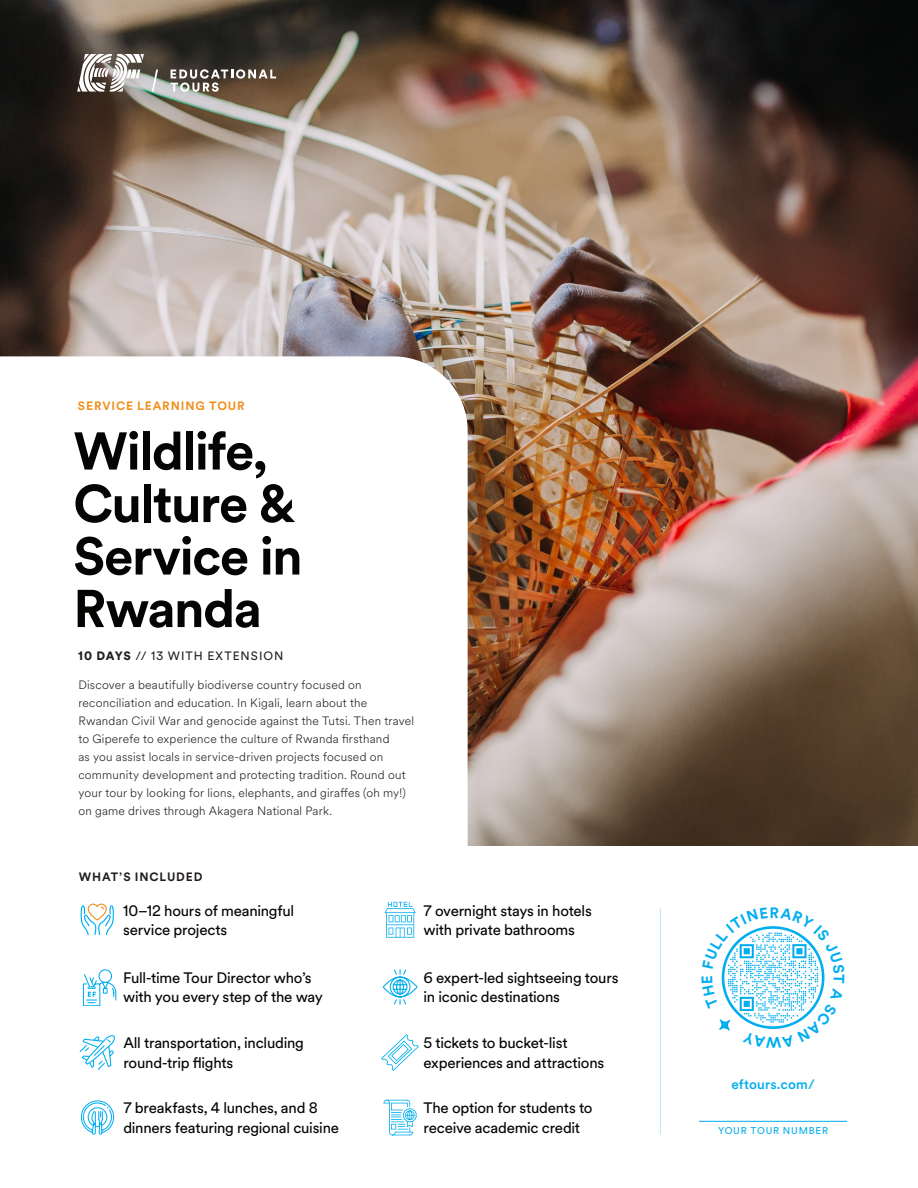
<style>
.page{position:relative;width:918px;height:1188px;background:#fff}
.page>*{position:absolute;margin:0;border:0;box-sizing:border-box;transform-origin:0 0}
.t1{font:700 52.5px/52.5px "EF Circular";letter-spacing:-.03em;color:#040503}
.Intro{font:15px/19.5px "EF Circular";letter-spacing:-.015em;color:#040503}
.Intro-2{font:700 15px "EF Circular";color:#00aeef}
.t2{font:500 13.5px "EF Circular";letter-spacing:.01em;color:#00aeef}
.Intro-3{font:300 12px/18px "EF Circular";letter-spacing:.02em;color:#231f20}
.Intro-4{font:12px "EF Circular";letter-spacing:.08em;color:#231f20}
.t3{font:700 12px "EF Circular";letter-spacing:.075em;color:#f09120}
.t4{font:700 12px "EF Circular";letter-spacing:.075em;color:#231f20}
.t5{font:9.75px "EF Circular";letter-spacing:.08em;color:#00aeef}
.s1{font-weight:900}
</style>
<div class="page">
<img style="left:0;top:0;width:918px;height:846px">
<svg style="left:0;top:356px;width:468px;height:490px"></svg>
<hr style="left:660px;top:908px;width:1px;height:227px;background:#c6eafa">
<svg style="left:81px;top:904px;width:33px;height:31px"></svg>
<svg style="left:80px;top:1035px;width:35px;height:35px"></svg>
<svg style="left:80px;top:1100px;width:35px;height:35px"></svg>
<svg style="left:385px;top:902px;width:31px;height:36px"></svg>
<svg style="left:383px;top:969px;width:35px;height:36px"></svg>
<svg style="left:381px;top:1034px;width:38px;height:37px"></svg>
<svg style="left:383px;top:1100px;width:34px;height:36px"></svg>
<svg style="left:83px;top:969px;width:33px;height:37px"></svg>
<hr style="left:699px;top:1121px;width:148px;height:1px;background:#00aeef">
<svg style="left:171px;top:69px;width:105px;height:23px"></svg>
<svg style="left:77px;top:54px;width:67px;height:38px"></svg>
<svg style="left:152px;top:70px;width:6px;height:22px"></svg>
<svg style="left:719px;top:926px;width:106px;height:105px"></svg>
<p class="t3" style="left:78px;top:397px;width:168px">SERVICE LEARNING TOUR</p>
<p class="t1" style="left:73px;top:423px;width:231px">Wildlife,<br>Culture &amp;<br>Service in<br>Rwanda</p>
<p class="Intro-4" style="left:78px;top:648px;width:207px"><span class="s1">10 DAYS</span> // 13 WITH EXTENSION</p>
<p class="Intro-3" style="left:78px;top:675px;width:337px">Discover a beautifully biodiverse country focused on reconciliation and education. In Kigali, learn about the Rwandan Civil War and genocide against the Tutsi. Then travel to Giperefe to experience the culture of Rwanda firsthand<br>as you assist locals in service-driven projects focused on community development and protecting tradition. Round out your tour by looking for lions, elephants, and giraffes (oh my!) on game drives through Akagera National Park.</p>
<p class="t4" style="left:79px;top:869px;width:125px">WHAT’S INCLUDED</p>
<p class="Intro" style="left:123px;top:900px;width:173px">10–12 hours of meaningful service projects</p>
<p class="Intro" style="left:123px;top:967px;width:201px">Full-time Tour Director who’s with you every step of the way</p>
<p class="Intro" style="left:424px;top:900px;width:170px">7 overnight stays in hotels with private bathrooms</p>
<p class="Intro" style="left:424px;top:967px;width:197px">6 expert-led sightseeing tours in iconic destinations</p>
<p class="Intro" style="left:123px;top:1033px;width:182px">All transportation, including round-trip flights</p>
<p class="Intro" style="left:424px;top:1033px;width:182px">5 tickets to bucket-list experiences and attractions</p>
<p class="Intro" style="left:123px;top:1098px;width:217px">7 breakfasts, 4 lunches, and 8 dinners featuring regional cuisine</p>
<p class="Intro" style="left:424px;top:1098px;width:171px">The option for students to receive academic credit</p>
<p class="Intro-2" style="left:781px;top:1053px;width:17px;rotate:180deg">W</p>
<p class="t2" style="left:731px;top:1075px;width:85px">eftours.com/</p>
<p class="t5" style="left:718px;top:1124px;width:112px">YOUR TOUR NUMBER</p>
</div>
